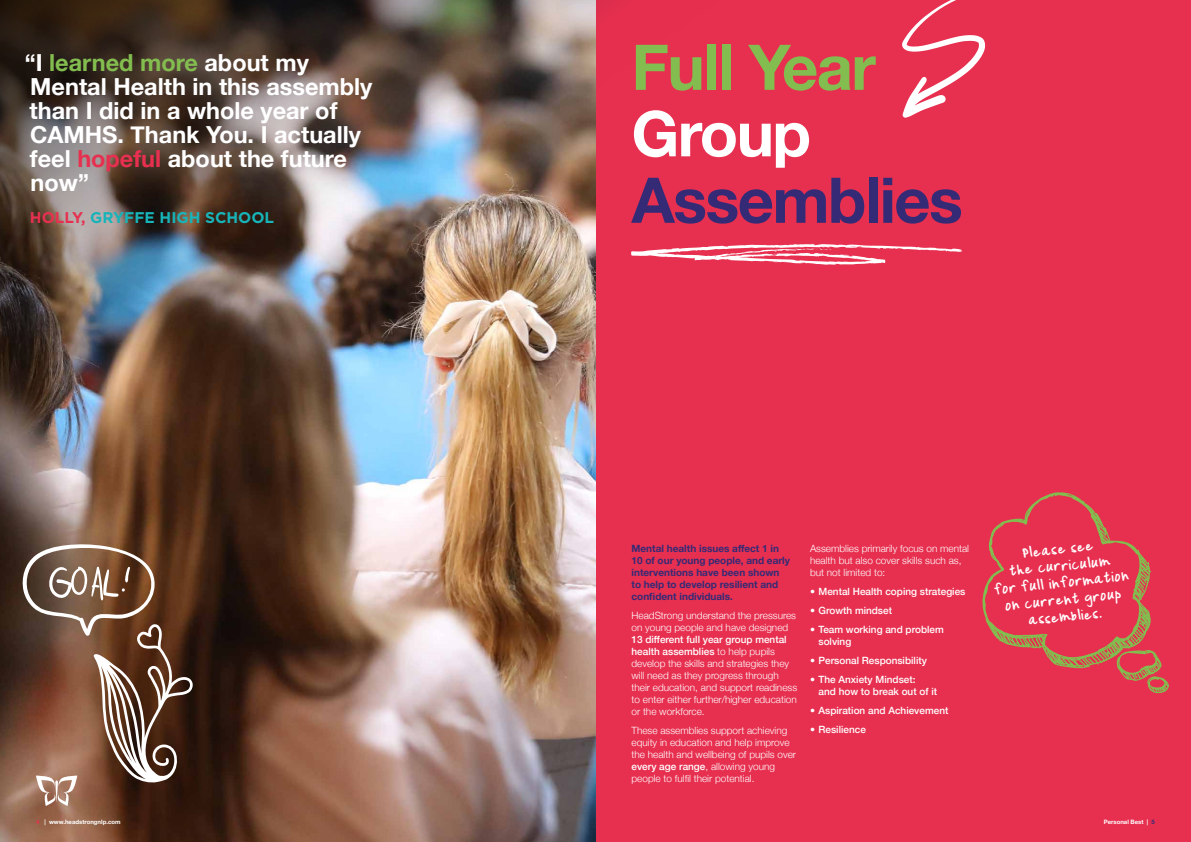
<style>
.page{position:relative;width:1191px;height:842px;background:#fff}
.page>*{position:absolute;margin:0;border:0;box-sizing:border-box;transform-origin:0 0}
.t1{font:700 63.1px "Helvetica Neue";letter-spacing:-.025em;color:#352a75}
.t2{font:700 63.1px "Helvetica Neue";letter-spacing:-.025em;color:#83bd4f}
.t3{font:700 63.1px "Helvetica Neue";letter-spacing:-.025em;color:#fff}
.t4{font:700 23.5px/24px "Helvetica Neue";color:#fff}
.t5{font:16.7px/17px "Mixdoodle";color:#fff;text-align:center}
.t6{font:700 15.5px "Gotham";color:#17b4b9}
.t7{font:300 10px/12px "Helvetica Neue";color:#fff}
.t8{font:500 10px/12px "Helvetica Neue";color:#fff}
.t9{font:700 10px/12px "Helvetica Neue";color:#352a75}
.t10{font:700 6px "Helvetica Neue";color:#fff}
.s1{color:#83bd4f}
.s2{color:#e73050}
.s3{font-weight:500}
.s4{color:#352a75}
</style>
<div class="page">
<div style="left:595px;top:0;width:596px;height:842px;background:#e73050"></div>
<img style="left:0;top:556px;width:595px;height:286px">
<img style="left:0;top:0;width:602px;height:556px">
<svg style="left:631px;top:244px;width:331px;height:21px"></svg>
<svg style="left:982px;top:492px;width:187px;height:202px"></svg>
<svg style="left:902px;top:0;width:84px;height:118px"></svg>
<svg style="left:21px;top:544px;width:172px;height:262px"></svg>
<h2 class="t4" style="left:25px;top:51px;width:349px">“I <span class="s1">learned more</span> about my<br>Mental Health in this assembly than I did in a whole year of<br>CAMHS. Thank You. I actually feel <span class="s2">hopeful</span> about the future now”</h2>
<h3 class="t6" style="left:30px;top:209px;width:246px"><span class="s2">HOLLY,</span> GRYFFE HIGH SCHOOL</h3>
<h1 class="t2" style="left:631px;top:18px;width:246px">Full Year</h1>
<h1 class="t3" style="left:631px;top:84px;width:181px">Group</h1>
<h1 class="t1" style="left:631px;top:151px;width:333px">Assemblies</h1>
<p class="t9" style="left:631px;top:542px;width:160px">Mental health issues affect 1 in<br>10 of our young people, and early interventions have been shown to help to develop resilient and confident individuals.</p>
<p class="t7" style="left:631px;top:608px;width:166px">HeadStrong understand the pressures on young people and have designed</p>
<p class="t7" style="left:631px;top:632px;width:167px"><span class="s3">13 different full year group mental health assemblies</span> to help pupils develop the skills and strategies they will need as they progress through their education, and support readiness to enter either further/higher education or the workforce.</p>
<p class="t7" style="left:631px;top:724px;width:166px">These assemblies support achieving equity in education and help improve the health and wellbeing of pupils over <span class="s3">every age range</span>, allowing young people to fulfil their potential.</p>
<p class="t7" style="left:810px;top:541px;width:161px">Assemblies primarily focus on mental health but also cover skills such as, but not limited to:</p>
<p class="t8" style="left:810px;top:584px;width:157px">• Mental Health coping strategies</p>
<p class="t8" style="left:810px;top:603px;width:84px">• Growth mindset</p>
<p class="t8" style="left:818px;top:622px;width:127px;text-indent:-8px">• Team working and problem solving</p>
<p class="t8" style="left:810px;top:654px;width:118px">• Personal Responsibility</p>
<p class="t8" style="left:818px;top:673px;width:120px;text-indent:-8px">• The Anxiety Mindset:<br>and how to break out of it</p>
<p class="t8" style="left:810px;top:704px;width:140px">• Aspiration and Achievement</p>
<p class="t8" style="left:810px;top:723px;width:57px">• Resilience</p>
<h3 class="t5" style="left:989px;top:550px;width:138px;rotate:-6deg">Please see<br>the curriculum<br>for full information on current group assemblies.</h3>
<p class="t10" style="left:36px;top:818px;width:86px"><span class="s2">4</span> | www.headstrongnlp.com</p>
<p class="t10" style="left:1103px;top:818px;width:53px">Personal Best | <span class="s4">5</span></p>
</div>
